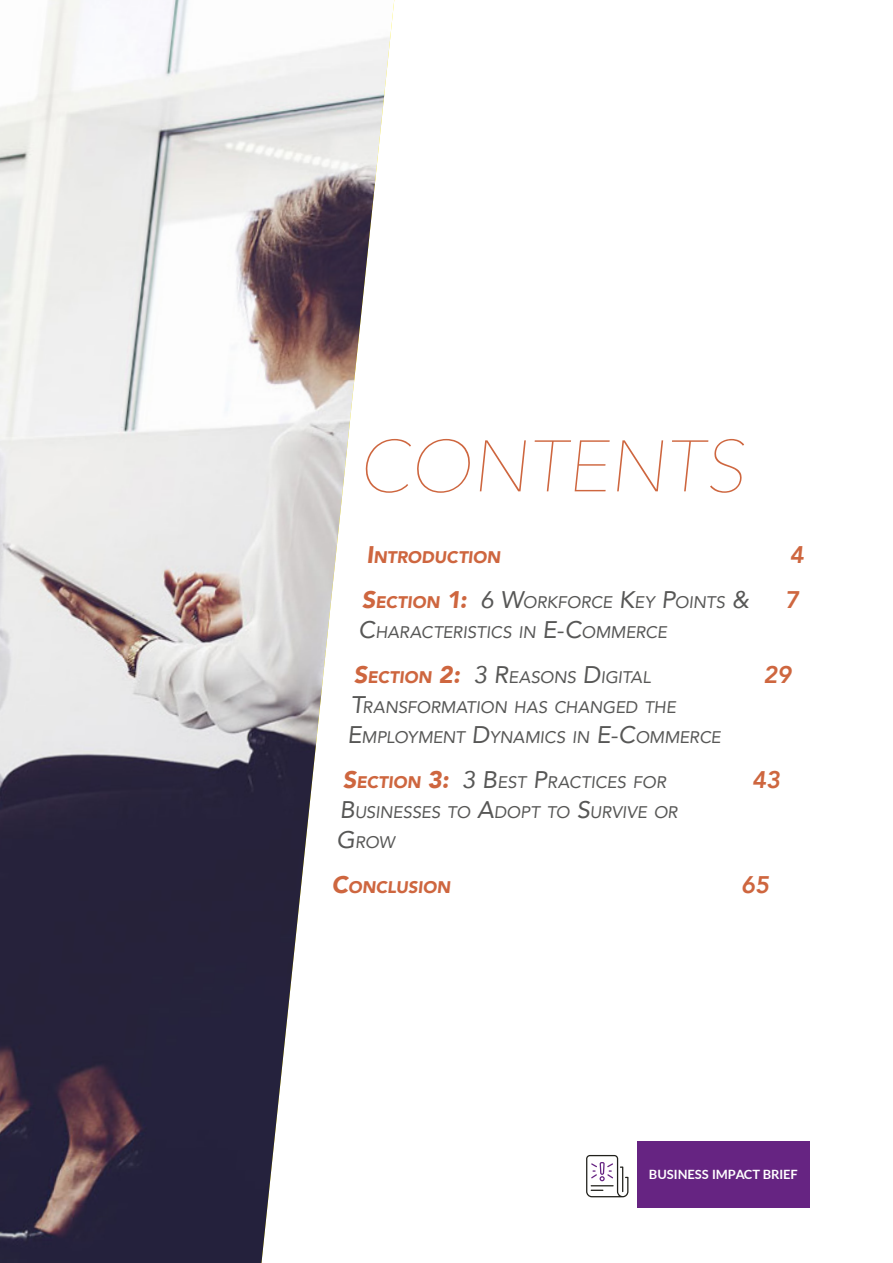
<style>
.page{position:relative;width:893px;height:1263px;background:#fff}
.page>*{position:absolute;margin:0;border:0;box-sizing:border-box;transform-origin:0 0}
.smart_paper_referenc{font:200 72px "Avenir Next";color:#ce663f}
.smart_paper_body_tex{font:800 24px "Avenir";color:#ce663f}
.smart_paper_body_tex-2{font:16.8px/30px "Avenir";color:#575756}
.smart_paper_body_tex-3{font:900 16.8px "Avenir";color:#ce663f}
.t1{font:700 12.75px "Lato";color:#fff}
.s1{font-size:24px}
.s2{font-weight:900;font-size:24px;color:#ce663f}
.s3{font-weight:900;color:#ce663f}
</style>
<div class="page">
<img style="left:0;top:0;width:394px;height:1263px">
<div style="left:637px;top:1141px;width:172px;height:67px;background:#662482"></div>
<svg style="left:586px;top:1155px;width:42px;height:42px"></svg>
<p class="smart_paper_referenc" style="left:358px;top:405px;width:401px">CONTENTS</p>
<p class="smart_paper_body_tex-3" style="left:367px;top:542px;width:138px"><span class="s1">I</span>NTRODUCTION</p>
<p class="smart_paper_body_tex-2" style="left:359px;top:586px;width:396px"><span class="s2">S</span><span class="s3">ECTION</span> <span class="s2">1:</span> <span class="s1">6 W</span>ORKFORCE <span class="s1">K</span>EY <span class="s1">P</span>OINTS <span class="s1">&amp;<br>C</span>HARACTERISTICS IN <span class="s1">E-C</span>OMMERCE</p>
<p class="smart_paper_body_tex-2" style="left:348px;top:661px;width:378px;text-indent:6px"><span class="s2">S</span><span class="s3">ECTION</span> <span class="s2">2:</span> <span class="s1">3 R</span>EASONS <span class="s1">D</span>IGITAL<br><span class="s1">T</span>RANSFORMATION HAS CHANGED THE<br><span class="s1">E</span>MPLOYMENT <span class="s1">D</span>YNAMICS IN <span class="s1">E-C</span>OMMERCE</p>
<p class="smart_paper_body_tex-2" style="left:337px;top:766px;width:346px;text-indent:6px"><span class="s2">S</span><span class="s3">ECTION</span> <span class="s2">3:</span> <span class="s1">3 B</span>EST <span class="s1">P</span>RACTICES FOR<br><span class="s1">B</span>USINESSES TO <span class="s1">A</span>DOPT TO <span class="s1">S</span>URVIVE OR<br><span class="s1">G</span> ROW</p>
<p class="smart_paper_body_tex-3" style="left:332px;top:872px;width:123px"><span class="s1">C</span>ONCLUSION</p>
<p class="smart_paper_body_tex" style="left:790px;top:536px;width:20px">4</p>
<p class="smart_paper_body_tex" style="left:785px;top:581px;width:20px">7</p>
<p class="smart_paper_body_tex" style="left:763px;top:656px;width:34px">29</p>
<p class="smart_paper_body_tex" style="left:752px;top:761px;width:34px">43</p>
<p class="smart_paper_body_tex" style="left:741px;top:866px;width:34px">65</p>
<p class="t1" style="left:649px;top:1165px;width:150px">BUSINESS IMPACT BRIEF</p>
</div>
